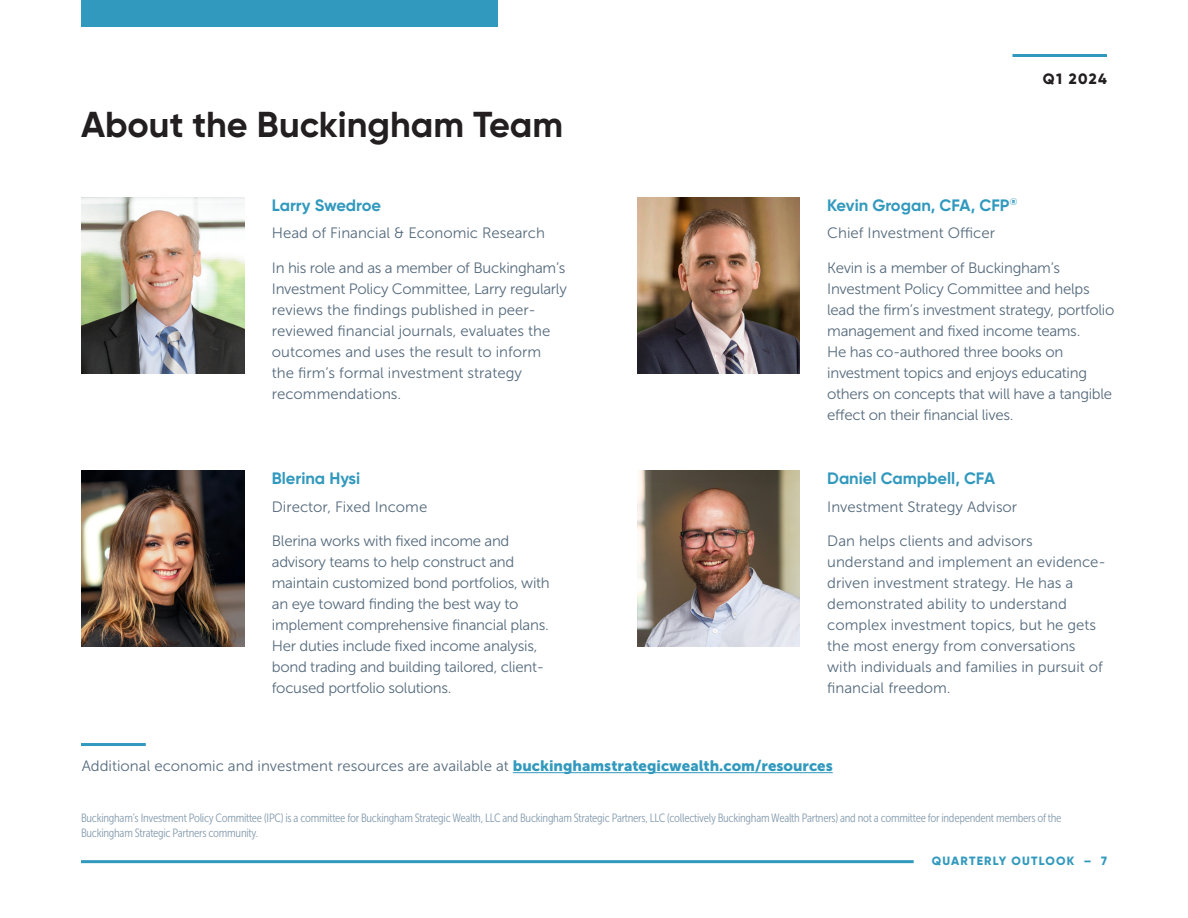
<style>
.page{position:relative;width:1188px;height:918px;background:#fff}
.page>*{position:absolute;margin:0;border:0;box-sizing:border-box;transform-origin:0 0}
.t1{font:700 36px "Gilroy";color:#231f20}
.t2{font:700 16.5px "Gilroy";color:#3299be}
.t3{font:15px/21px "Museo Sans 300";color:#566b7d}
.t4{font:15px/21px "Museo Sans 300";letter-spacing:-.02em;color:#566b7d}
.t5{font:800 15px "Gilroy";letter-spacing:.09em;color:#231f20}
.t6{font:12px/14.4px "Museo Sans Cond 300";letter-spacing:-.02em;color:#879daf}
.t7{font:800 12px "Gilroy";letter-spacing:.1em;color:#3299be}
.s1{font-family:"Museo Sans 900";color:#3299be}
</style>
<div class="page">
<div style="left:81px;top:0;width:416px;height:27px;background:#3299be"></div>
<hr style="left:81px;top:860px;width:833px;height:3px;background:#3299be">
<hr style="left:1012px;top:54px;width:95px;height:3px;background:#3299be">
<img style="left:82px;top:471px;width:162px;height:176px">
<img style="left:637px;top:197px;width:163px;height:176px">
<img style="left:637px;top:471px;width:163px;height:176px">
<img style="left:82px;top:197px;width:162px;height:176px">
<hr style="left:513px;top:772px;width:320px;height:1px;background:#3299be">
<hr style="left:81px;top:743px;width:65px;height:3px;background:#3299be">
<p class="t1" style="left:81px;top:102px;width:484px">About the Buckingham Team</p>
<p class="t2" style="left:272px;top:195px;width:111px">Larry Swedroe</p>
<p class="t3" style="left:272px;top:223px;width:275px">Head of Financial &amp; Economic Research</p>
<p class="t3" style="left:272px;top:257px;width:297px">In his role and as a member of Buckingham’s Investment Policy Committee, Larry regularly reviews the findings published in peer&shy;reviewed financial journals, evaluates the outcomes and uses the result to inform the firm’s formal investment strategy recommendations.</p>
<p class="t2" style="left:272px;top:468px;width:90px">Blerina Hysi</p>
<p class="t3" style="left:272px;top:496px;width:157px">Director, Fixed Income</p>
<p class="t4" style="left:272px;top:531px;width:279px">Blerina works with fixed income and advisory teams to help construct and maintain customized bond portfolios, with an eye toward finding the best way to implement comprehensive financial plans.<br>Her duties include fixed income analysis, bond trading and building tailored, client&shy;focused portfolio solutions.</p>
<p class="t5" style="left:1043px;top:69px;width:66px">Q1 2024</p>
<p class="t2" style="left:827px;top:195px;width:192px">Kevin Grogan, CFA, CFP<sup>®</sup></p>
<p class="t3" style="left:827px;top:223px;width:169px">Chief Investment Officer</p>
<p class="t4" style="left:827px;top:257px;width:289px">Kevin is a member of Buckingham’s Investment Policy Committee and helps lead the firm’s investment strategy, portfolio management and fixed income teams.<br>He has co-authored three books on investment topics and enjoys educating others on concepts that will have a tangible effect on their financial lives.</p>
<p class="t2" style="left:827px;top:468px;width:169px">Daniel Campbell, CFA</p>
<p class="t3" style="left:827px;top:496px;width:192px">Investment Strategy Advisor</p>
<p class="t3" style="left:827px;top:531px;width:280px">Dan helps clients and advisors understand and implement an evidence&shy;driven investment strategy. He has a demonstrated ability to understand complex investment topics, but he gets the most energy from conversations with individuals and families in pursuit of financial freedom.</p>
<p class="t3" style="left:82px;top:756px;width:753px">Additional economic and investment resources are available at <span class="s1">buckinghamstrategicwealth.com/resources</span></p>
<p class="t6" style="left:81px;top:811px;width:982px">Buckingham’s Investment Policy Committee (IPC) is a committee for Buckingham Strategic Wealth, LLC and Buckingham Strategic Partners, LLC (collectively Buckingham Wealth Partners) and not a committee for independent members of the<br>Buckingham Strategic Partners community.</p>
<p class="t7" style="left:932px;top:854px;width:177px">QUARTERLY OUTLOOK – 7</p>
</div>
